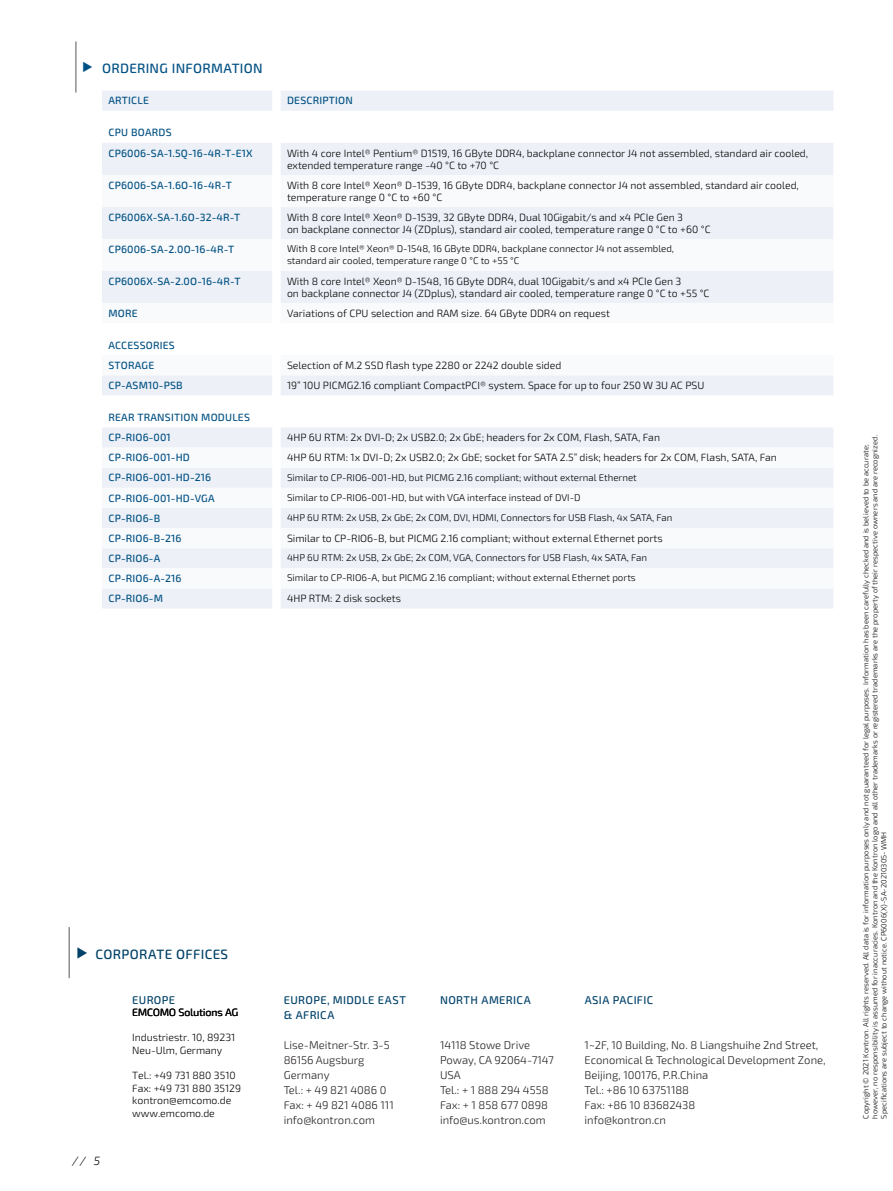
<style>
.page{position:relative;width:893px;height:1191px;background:#fff}
.page>*{position:absolute;margin:0;border:0;box-sizing:border-box;transform-origin:0 0}
.t1{font:500 13.5px "Sn T";letter-spacing:.02em;color:#005083}
.t2{font:500 13.5px "Exo 2.0";letter-spacing:.02em;color:#004169}
.t3{font:italic 300 12px "Sn T";color:#000}
.t4{font:300 11.25px/15px "Exo 2.0";color:#231f20}
.t5{font:500 11.25px/15px "Exo 2.0";letter-spacing:.03em;color:#004169}
.t6{font:300 10.5px/12px "Sn T";color:#000}
.t7{font:500 10.5px/20.1px "Sn T";letter-spacing:.02em;color:#005083}
.t8{font:300 10.5px/12.6px "Exo 2.0";letter-spacing:-.005em;color:#000}
.t9{font:300 9.75px/12px "Sn T";color:#000}
.t10{font:300 7.5px/9px "Sn T";letter-spacing:.01em;color:#000}
</style>
<div class="page">
<hr style="left:76px;top:41px;width:1px;height:51px;background:#575756">
<svg style="left:102px;top:91px;width:731px;height:517px;fill:#edf1f7"></svg>
<svg style="left:102px;top:175px;width:731px;height:413px"></svg>
<hr style="left:69px;top:927px;width:1px;height:51px;background:#575756">
<p class="t1" style="left:102px;top:60px;width:162px">ORDERING INFORMATION</p>
<p class="t7" style="left:108px;top:91px;width:42px">ARTICLE</p>
<p class="t7" style="left:287px;top:91px;width:67px">DESCRIPTION</p>
<p class="t7" style="left:108px;top:123px;width:146px">CPU BOARDS<br>CP6006-SA-1.5Q-16-4R-T-E1X</p>
<p class="t6" style="left:287px;top:147px;width:523px">With 4 core Intel® Pentium® D1519, 16 GByte DDR4, backplane connector J4 not assembled, standard air cooled, extended temperature range -40 °C to +70 °C</p>
<p class="t7" style="left:108px;top:175px;width:125px">CP6006-SA-1.6O-16-4R-T</p>
<p class="t6" style="left:287px;top:179px;width:513px">With 8 core Intel® Xeon® D-1539, 16 GByte DDR4, backplane connector J4 not assembled, standard air cooled, temperature range 0 °C to +60 °C</p>
<p class="t7" style="left:108px;top:207px;width:133px">CP6006X-SA-1.6O-32-4R-T</p>
<p class="t6" style="left:287px;top:211px;width:425px">With 8 core Intel® Xeon® D-1539, 32 GByte DDR4, Dual 10Gigabit/s and x4 PCIe Gen 3<br>on backplane connector J4 (ZDplus), standard air cooled, temperature range 0 °C to +60 °C</p>
<p class="t7" style="left:108px;top:239px;width:127px">CP6006-SA-2.0O-16-4R-T</p>
<p class="t9" style="left:287px;top:243px;width:389px">With 8 core Intel® Xeon® D-1548, 16 GByte DDR4, backplane connector J4 not assembled, standard air cooled, temperature range 0 °C to +55 °C</p>
<p class="t7" style="left:108px;top:271px;width:134px">CP6006X-SA-2.0O-16-4R-T</p>
<p class="t6" style="left:287px;top:275px;width:424px">With 8 core Intel® Xeon® D-1548, 16 GByte DDR4, dual 10Gigabit/s and x4 PCIe Gen 3<br>on backplane connector J4 (ZDplus), standard air cooled, temperature range 0 °C to +55 °C</p>
<p class="t7" style="left:108px;top:303px;width:31px">MORE</p>
<p class="t6" style="left:287px;top:307px;width:324px">Variations of CPU selection and RAM size. 64 GByte DDR4 on request</p>
<p class="t7" style="left:108px;top:335px;width:68px">ACCESSORIES<br>STORAGE</p>
<p class="t6" style="left:287px;top:359px;width:276px">Selection of M.2 SSD flash type 2280 or 2242 double sided</p>
<p class="t7" style="left:108px;top:375px;width:76px">CP-ASM10-PSB</p>
<p class="t6" style="left:287px;top:379px;width:419px">19” 10U PICMG2.16 compliant CompactPCI® system. Space for up to four 250 W 3U AC PSU</p>
<p class="t7" style="left:108px;top:407px;width:143px">REAR TRANSITION MODULES<br>CP-RIO6-001</p>
<p class="t6" style="left:287px;top:432px;width:374px">4HP 6U RTM: 2x DVI-D; 2x USB2.0; 2x GbE; headers for 2x COM, Flash, SATA, Fan</p>
<p class="t7" style="left:108px;top:448px;width:83px">CP-RIO6-001-HD</p>
<p class="t6" style="left:287px;top:452px;width:491px">4HP 6U RTM: 1x DVI-D; 2x USB2.0; 2x GbE; socket for SATA 2.5” disk; headers for 2x COM, Flash, SATA, Fan</p>
<p class="t7" style="left:108px;top:468px;width:104px">CP-RIO6-001-HD-216</p>
<p class="t9" style="left:287px;top:472px;width:351px">Similar to CP-RIO6-001-HD, but PICMG 2.16 compliant; without external Ethernet</p>
<p class="t7" style="left:108px;top:488px;width:108px">CP-RIO6-001-HD-VGA</p>
<p class="t9" style="left:287px;top:492px;width:295px">Similar to CP-RIO6-001-HD, but with VGA interface instead of DVI-D</p>
<p class="t7" style="left:108px;top:508px;width:53px">CP-RIO6-B</p>
<p class="t9" style="left:287px;top:512px;width:387px">4HP 6U RTM: 2x USB, 2x GbE; 2x COM, DVI, HDMI, Connectors for USB Flash, 4x SATA, Fan</p>
<p class="t7" style="left:108px;top:528px;width:75px">CP-RIO6-B-216</p>
<p class="t6" style="left:287px;top:532px;width:377px">Similar to CP-RIO6-B, but PICMG 2.16 compliant; without external Ethernet ports</p>
<p class="t7" style="left:108px;top:548px;width:53px">CP-RIO6-A</p>
<p class="t9" style="left:287px;top:552px;width:362px">4HP 6U RTM: 2x USB, 2x GbE; 2x COM, VGA, Connectors for USB Flash, 4x SATA, Fan</p>
<p class="t7" style="left:108px;top:568px;width:75px">CP-RIO6-A-216</p>
<p class="t9" style="left:287px;top:572px;width:350px">Similar to CP-RIO6-A, but PICMG 2.16 compliant; without external Ethernet ports</p>
<p class="t7" style="left:108px;top:588px;width:56px">CP-RIO6-M</p>
<p class="t6" style="left:287px;top:592px;width:116px">4HP RTM: 2 disk sockets</p>
<p class="t2" style="left:96px;top:949px;width:134px">CORPORATE OFFICES</p>
<p class="t3" style="left:72px;top:1153px;width:29px">// 5</p>
<p class="t5" style="left:132px;top:993px;width:44px">EUROPE</p>
<p class="t8" style="left:132px;top:1007px;width:108px">EMCOMO Solutions AG</p>
<p class="t8" style="left:132px;top:1032px;width:105px">Industriestr. 10, 89231<br>Neu-Ulm, Germany</p>
<p class="t8" style="left:132px;top:1070px;width:110px">Tel.: +49 731 880 3510<br>Fax: +49 731 880 35129 kontron@emcomo.de www.emcomo.de</p>
<p class="t5" style="left:284px;top:993px;width:124px">EUROPE, MIDDLE EAST &amp; AFRICA</p>
<p class="t4" style="left:284px;top:1038px;width:111px">Lise-Meitner-Str. 3-5<br>86156 Augsburg<br>Germany<br>Tel.: + 49 821 4086 0<br>Fax: + 49 821 4086 111 info@kontron.com</p>
<p class="t5" style="left:440px;top:993px;width:92px">NORTH AMERICA</p>
<p class="t4" style="left:440px;top:1038px;width:115px">14118 Stowe Drive<br>Poway, CA 92064-7147<br>USA<br>Tel.: + 1 888 294 4558<br>Fax: + 1 858 677 0898 info@us.kontron.com</p>
<p class="t5" style="left:585px;top:993px;width:70px">ASIA PACIFIC</p>
<p class="t4" style="left:585px;top:1038px;width:243px">1~2F, 10 Building, No. 8 Liangshuihe 2nd Street,<br>Economical &amp; Technological Development Zone,<br>Beijing, 100176, P.R.China<br>Tel.: +86 10 63751188<br>Fax: +86 10 83682438<br>info@kontron.cn</p>
<p class="t10" style="left:862px;top:1118px;width:685px;rotate:-90deg">Copyright © 2021 Kontron. All rights reserved. All data is for information purposes only and not guaranteed for legal purposes. Information has been carefully checked and is believed to be accurate; however, no responsibility is assumed for inaccuracies. Kontron and the Kontron logo and all other trademarks or registered trademarks are the property of their respective owners and are recognized.<br>Specifications are subject to change without notice. CP6006(X)-SA-20210305-WMH</p>
</div>
